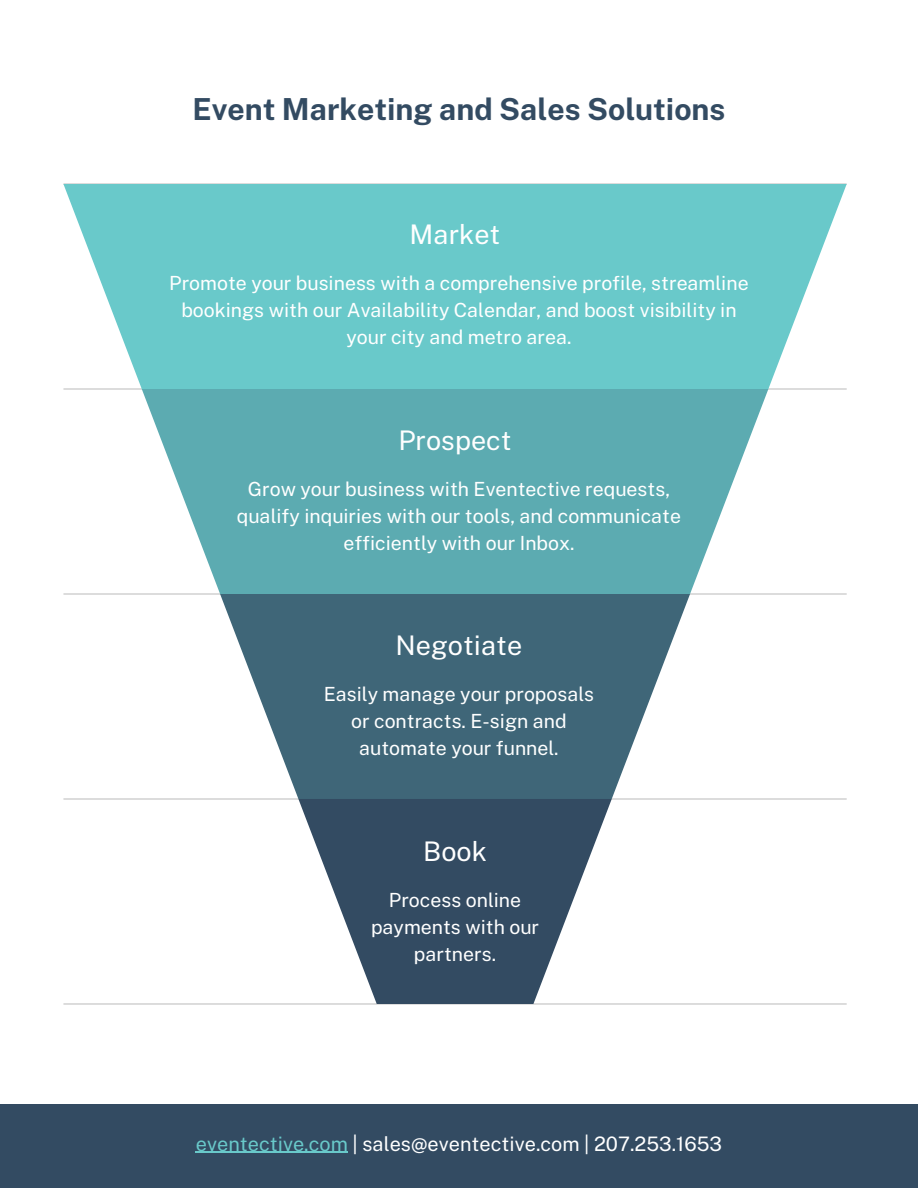
<style>
.page{position:relative;width:918px;height:1188px;background:#fff}
.page>*{position:absolute;margin:0;border:0;box-sizing:border-box;transform-origin:0 0}
.t1{font:700 30.3px "Public Sans";color:#334b62}
.t2{font:27px "Public Sans";color:#fff}
.t3{font:19.95px "Public Sans";color:#fff}
.t4{font:19.5px/27px "Public Sans";color:#fff;text-align:center}
.s1{color:#69c9ca}
</style>
<div class="page">
<div style="left:0;top:1104px;width:918px;height:84px;background:#334b62"></div>
<hr style="left:63px;top:183px;width:784px;height:2px;background:#dcdcdc">
<hr style="left:63px;top:388px;width:784px;height:2px;background:#dcdcdc">
<hr style="left:63px;top:593px;width:784px;height:2px;background:#dcdcdc">
<hr style="left:63px;top:798px;width:784px;height:2px;background:#dcdcdc">
<hr style="left:63px;top:1003px;width:784px;height:2px;background:#ddd">
<svg style="left:63px;top:184px;width:784px;height:205px;background:#78cecf"></svg>
<svg style="left:142px;top:389px;width:626px;height:205px;background:#70b5ba"></svg>
<svg style="left:220px;top:594px;width:470px;height:205px;fill:#3f6678"></svg>
<svg style="left:298px;top:799px;width:314px;height:205px;fill:#334b62"></svg>
<hr style="left:196px;top:1152px;width:152px;height:1px;background:#69c9ca">
<h1 class="t1" style="left:193px;top:91px;width:534px">Event Marketing and Sales Solutions</h1>
<p class="t2" style="left:410px;top:219px;width:92px">Market</p>
<h2 class="t4" style="left:169px;top:270px;width:581px">Promote your business with a comprehensive profile, streamline bookings with our Availability Calendar, and boost visibility in your city and metro area.</h2>
<p class="t2" style="left:398px;top:424px;width:115px">Prospect</p>
<h2 class="t4" style="left:237px;top:475px;width:446px">Grow your business with Eventective requests, qualify inquiries with our tools, and communicate efficiently with our Inbox.</h2>
<p class="t2" style="left:396px;top:630px;width:128px">Negotiate</p>
<h2 class="t4" style="left:324px;top:681px;width:272px">Easily manage your proposals or contracts. E-sign and automate your funnel.</h2>
<p class="t2" style="left:423px;top:835px;width:65px">Book</p>
<h2 class="t4" style="left:371px;top:886px;width:170px">Process online payments with our partners.</h2>
<p class="t3" style="left:196px;top:1132px;width:528px"><span class="s1">eventective.com</span> | sales@eventective.com | 207.253.1653</p>
</div>
